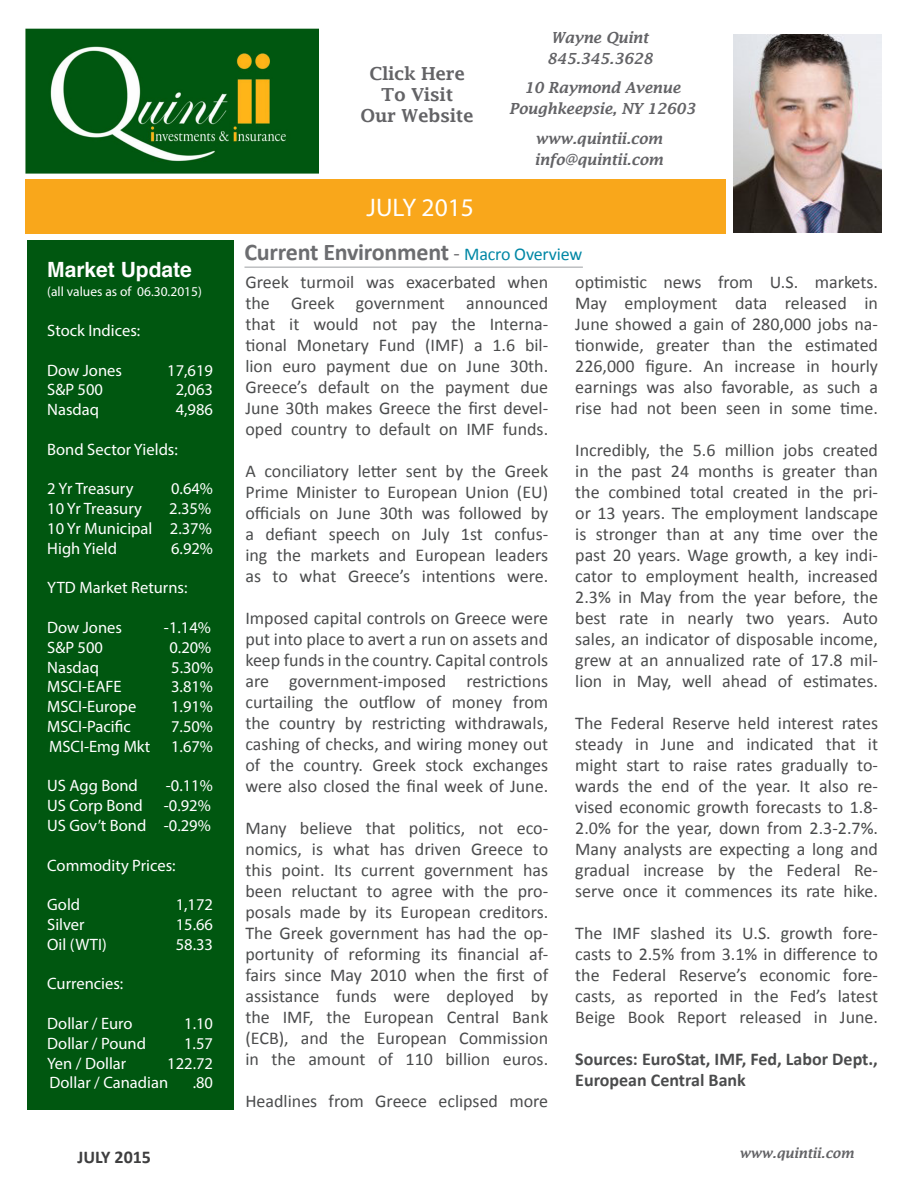
<style>
.page{position:relative;width:918px;height:1188px;background:#fff}
.page>*{position:absolute;margin:0;border:0;box-sizing:border-box;transform-origin:0 0}
.t1{font:25.5px "Myriad Pro";color:#fff}
.Header_Underline{font:700 24px "Calibri";letter-spacing:-.01em;color:#6c6d70}
.t2{font:700 21px "Helvetica";color:#fff}
.t3{font:18px/21px "Calibri";color:#4b4c4d;text-align:justify}
.t4{font:700 18px/21px "Calibri";color:#4b4c4d}
.t5{font:600 18px/21px "Lucida Fax";letter-spacing:-.02em;color:#636366;text-align:center}
.t6{font:700 18px "Calibri";color:#3e3e3f}
.t7{font:16.5px "Myriad Pro";color:#fff}
.t8{font:italic 600 15px/21px "Lucida Fax";letter-spacing:-.02em;color:#636366}
.t9{font:13.5px "Myriad Pro";color:#fff}
.t10{font:italic 600 13.5px "Lucida Fax";letter-spacing:-.02em;color:#636366}
.s1{font-weight:400;font-size:21px}
.s2{font-weight:400;font-size:18px;color:#0087a5}
</style>
<div class="page">
<div style="left:25px;top:179px;width:700px;height:54px;background:#f9a71b"></div>
<img style="left:25px;top:29px;width:294px;height:144px">
<img style="left:734px;top:35px;width:148px;height:198px">
<div style="left:27px;top:241px;width:206px;height:869px;background:#005710"></div>
<hr style="left:244px;top:267px;width:339px;height:1px;background:#9d9fa2">
<p class="t2" style="left:47px;top:252px;width:146px">Market Update</p>
<p class="t9" style="left:47px;top:283px;width:156px">(all values as of 06.30.2015)</p>
<p class="t7" style="left:47px;top:320px;width:95px">Stock Indices:</p>
<p class="t7" style="left:47px;top:360px;width:76px">Dow Jones</p>
<p class="t7" style="left:167px;top:360px;width:47px">17,619</p>
<p class="t7" style="left:47px;top:380px;width:57px">S&amp;P 500</p>
<p class="t7" style="left:176px;top:380px;width:39px">2,063</p>
<p class="t7" style="left:47px;top:399px;width:53px">Nasdaq</p>
<p class="t7" style="left:176px;top:399px;width:39px">4,986</p>
<p class="t7" style="left:47px;top:439px;width:132px">Bond Sector Yields:</p>
<p class="t7" style="left:47px;top:479px;width:88px">2 Yr Treasury</p>
<p class="t7" style="left:171px;top:479px;width:43px">0.64%</p>
<p class="t7" style="left:47px;top:498px;width:96px">10 Yr Treasury</p>
<p class="t7" style="left:169px;top:498px;width:43px">2.35%</p>
<p class="t7" style="left:47px;top:518px;width:166px">10 Yr Municipal 2.37%</p>
<p class="t7" style="left:47px;top:538px;width:71px">High Yield</p>
<p class="t7" style="left:171px;top:538px;width:43px">6.92%</p>
<p class="t7" style="left:47px;top:578px;width:142px">YTD Market Returns:</p>
<p class="t7" style="left:47px;top:617px;width:76px">Dow Jones</p>
<p class="t7" style="left:164px;top:617px;width:48px">-1.14%</p>
<p class="t7" style="left:47px;top:637px;width:57px">S&amp;P 500</p>
<p class="t7" style="left:169px;top:637px;width:43px">0.20%</p>
<p class="t7" style="left:47px;top:657px;width:53px">Nasdaq</p>
<p class="t7" style="left:171px;top:657px;width:43px">5.30%</p>
<p class="t7" style="left:47px;top:677px;width:76px">MSCI-EAFE</p>
<p class="t7" style="left:171px;top:677px;width:43px">3.81%</p>
<p class="t7" style="left:47px;top:696px;width:91px">MSCI-Europe</p>
<p class="t7" style="left:171px;top:696px;width:43px">1.91%</p>
<p class="t7" style="left:47px;top:716px;width:85px">MSCI-Pacific</p>
<p class="t7" style="left:171px;top:716px;width:43px">7.50%</p>
<p class="t7" style="left:49px;top:736px;width:103px">MSCI-Emg Mkt</p>
<p class="t7" style="left:171px;top:736px;width:43px">1.67%</p>
<p class="t7" style="left:47px;top:776px;width:92px">US Agg Bond</p>
<p class="t7" style="left:166px;top:776px;width:48px">-0.11%</p>
<p class="t7" style="left:47px;top:795px;width:97px">US Corp Bond</p>
<p class="t7" style="left:164px;top:795px;width:48px">-0.92%</p>
<p class="t7" style="left:47px;top:815px;width:165px">US Gov’t Bond -0.29%</p>
<p class="t7" style="left:47px;top:855px;width:130px">Commodity Prices:</p>
<p class="t7" style="left:47px;top:894px;width:35px">Gold</p>
<p class="t7" style="left:176px;top:894px;width:39px">1,172</p>
<p class="t7" style="left:47px;top:914px;width:39px">Silver</p>
<p class="t7" style="left:176px;top:914px;width:39px">15.66</p>
<p class="t7" style="left:47px;top:934px;width:61px">Oil (WTI)</p>
<p class="t7" style="left:176px;top:934px;width:39px">58.33</p>
<p class="t7" style="left:47px;top:974px;width:78px">Currencies:</p>
<p class="t7" style="left:47px;top:1013px;width:87px">Dollar / Euro</p>
<p class="t7" style="left:184px;top:1013px;width:30px">1.10</p>
<p class="t7" style="left:47px;top:1033px;width:100px">Dollar / Pound</p>
<p class="t7" style="left:184px;top:1033px;width:30px">1.57</p>
<p class="t7" style="left:47px;top:1053px;width:81px">Yen / Dollar</p>
<p class="t7" style="left:167px;top:1053px;width:47px">122.72</p>
<p class="t7" style="left:50px;top:1073px;width:120px">Dollar / Canadian</p>
<p class="t7" style="left:193px;top:1073px;width:22px">.80</p>
<p class="t6" style="left:77px;top:1145px;width:75px">JULY 2015</p>
<p class="t5" style="left:361px;top:63px;width:115px">Click Here<br>To Visit<br>Our Website</p>
<h1 class="t1" style="left:367px;top:191px;width:109px">JULY 2015</h1>
<p class="t8" style="left:547px;top:27px;width:107px">Wayne Quint<br>845.345.3628</p>
<p class="t8" style="left:509px;top:77px;width:188px;text-align:center">10 Raymond Avenue<br>Poughkeepsie, NY 12603</p>
<p class="t8" style="left:535px;top:128px;width:130px">www.quintii.com info@quintii.com</p>
<p class="Header_Underline" style="left:244px;top:237px;width:339px">Current Environment <span class="s1">-</span> <span class="s2">Macro Overview</span></p>
<p class="t3" style="left:245px;top:271px;width:304px">Greek turmoil was exacerbated when the Greek government announced that it would not pay the Interna&shy;tional Monetary Fund (IMF) a 1.6 bil&shy;lion euro payment due on June 30th.<br>Greece’s default on the payment due June 30th makes Greece the first devel&shy;oped country to default on IMF funds.</p>
<p class="t3" style="left:245px;top:460px;width:304px">A conciliatory letter sent by the Greek Prime Minister to European Union (EU) officials on June 30th was followed by a defiant speech on July 1st confus&shy;ing the markets and European leaders as to what Greece’s intentions were.</p>
<p class="t3" style="left:245px;top:607px;width:304px">Imposed capital controls on Greece were put into place to avert a run on assets and keep funds in the country. Capital controls are government-imposed restrictions curtailing the outflow of money from the country by restricting withdrawals, cashing of checks, and wiring money out of the country. Greek stock exchanges were also closed the final week of June.</p>
<p class="t3" style="left:245px;top:817px;width:304px">Many believe that politics, not eco&shy;nomics, is what has driven Greece to this point. Its current government has been reluctant to agree with the pro&shy;posals made by its European creditors.<br>The Greek government has had the op&shy;portunity of reforming its financial af&shy;fairs since May 2010 when the first of assistance funds were deployed by the IMF, the European Central Bank (ECB), and the European Commission in the amount of 110 billion euros.</p>
<p class="t3" style="left:245px;top:1090px;width:304px">Headlines from Greece eclipsed more</p>
<p class="t3" style="left:575px;top:271px;width:304px">optimistic news from U.S. markets.<br>May employment data released in June showed a gain of 280,000 jobs na&shy;tionwide, greater than the estimated 226,000 figure. An increase in hourly earnings was also favorable, as such a rise had not been seen in some time.</p>
<p class="t3" style="left:575px;top:439px;width:304px">Incredibly, the 5.6 million jobs created in the past 24 months is greater than the combined total created in the pri&shy;or 13 years. The employment landscape is stronger than at any time over the past 20 years. Wage growth, a key indi&shy;cator to employment health, increased 2.3% in May from the year before, the best rate in nearly two years. Auto sales, an indicator of disposable income, grew at an annualized rate of 17.8 mil&shy;lion in May, well ahead of estimates.</p>
<p class="t3" style="left:575px;top:712px;width:304px">The Federal Reserve held interest rates steady in June and indicated that it might start to raise rates gradually to&shy;wards the end of the year. It also re&shy;vised economic growth forecasts to 1.8- 2.0% for the year, down from 2.3-2.7%.<br>Many analysts are expecting a long and gradual increase by the Federal Re&shy;serve once it commences its rate hike.</p>
<p class="t3" style="left:575px;top:922px;width:304px">The IMF slashed its U.S. growth fore&shy;casts to 2.5% from 3.1% in difference to the Federal Reserve’s economic fore&shy;casts, as reported in the Fed’s latest Beige Book Report released in June.</p>
<p class="t4" style="left:575px;top:1048px;width:304px">Sources: EuroStat, IMF, Fed, Labor Dept.,<br>European Central Bank</p>
<p class="t10" style="left:739px;top:1146px;width:116px">www.quintii.com</p>
</div>
